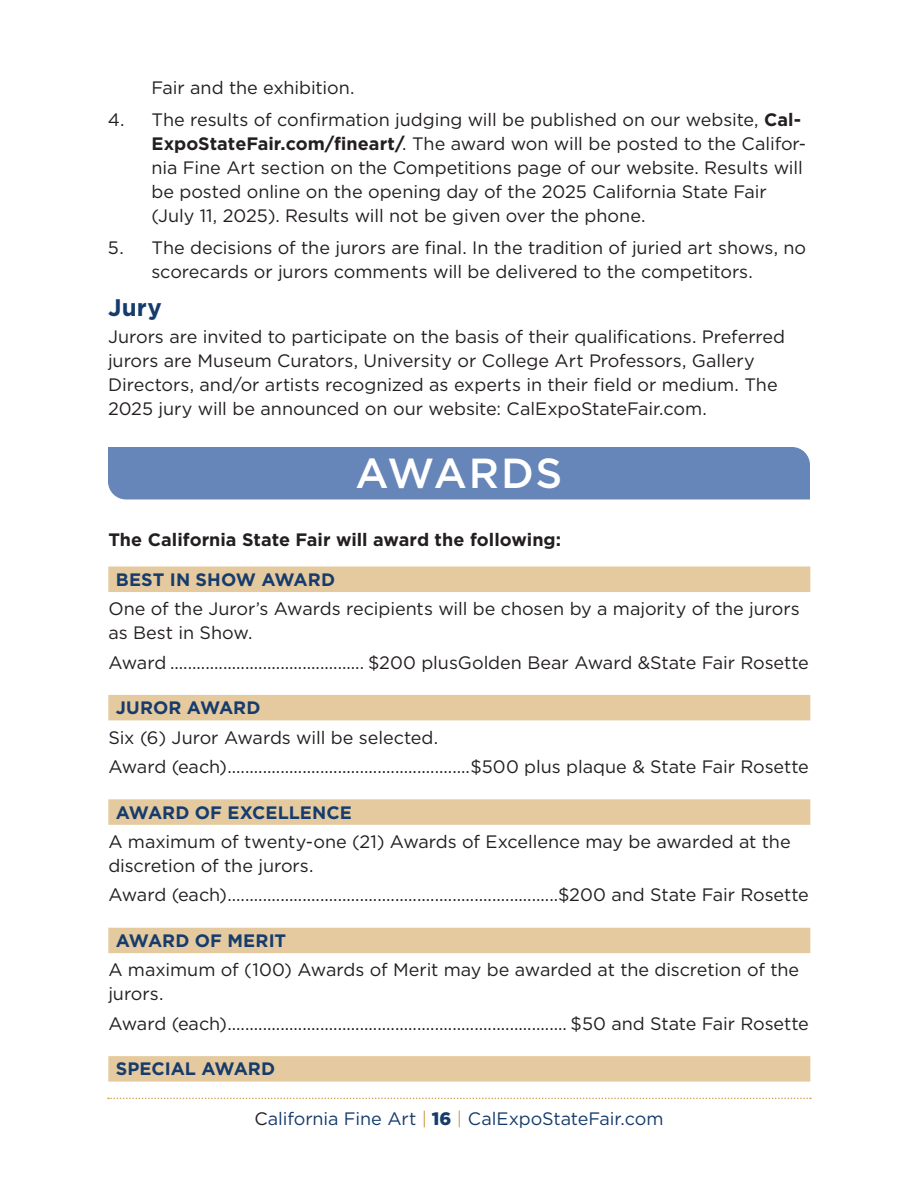
<style>
.page{position:relative;width:918px;height:1188px;background:#fff}
.page>*{position:absolute;margin:0;border:0;box-sizing:border-box;transform-origin:0 0}
.t1{font:500 42px "Gotham";letter-spacing:.035em;color:#fff}
.t2{font:700 24px "Gotham";color:#163c6d}
.t3{font:18px/24px "Gotham";letter-spacing:-.005em;color:#231f20}
.t4{font:700 18px "Gotham";color:#163c6d}
.t5{font:700 18px "Gotham";color:#231f20}
.t6{font:18px "Gotham";letter-spacing:-.005em;color:#163c6d}
.s1{font-weight:700}
.s2{color:#231f20}
.s3{color:#cfa052}
.s4{font-weight:900}
</style>
<div class="page">
<svg style="left:108px;top:1098px;width:703px;height:1px"></svg>
<div style="left:108px;top:447px;width:702px;height:52px;background:#6685b8"></div>
<div style="left:108px;top:567px;width:702px;height:25px;background:#e6ca9f"></div>
<div style="left:108px;top:695px;width:702px;height:25px;background:#e6ca9f"></div>
<div style="left:108px;top:799px;width:702px;height:26px;background:#e6ca9f"></div>
<div style="left:108px;top:928px;width:702px;height:25px;background:#e6ca9f"></div>
<div style="left:108px;top:1056px;width:702px;height:26px;background:#e6ca9f"></div>
<p class="t3" style="left:152px;top:75px;width:204px">Fair and the exhibition.</p>
<p class="t3" style="left:152px;top:108px;width:656px;text-indent:-44px">4. The results of confirmation judging will be published on our website, <span class="s1">Cal-ExpoStateFair.com/fineart/</span>. The award won will be posted to the Califor&shy;nia Fine Art section on the Competitions page of our website. Results will be posted online on the opening day of the 2025 California State Fair (July 11, 2025). Results will not be given over the phone.</p>
<p class="t3" style="left:108px;top:236px;width:700px;text-align:center">5. The decisions of the jurors are final. In the tradition of juried art shows, no scorecards or jurors comments will be delivered to the competitors.</p>
<h2 class="t2" style="left:108px;top:292px;width:55px">Jury</h2>
<p class="t3" style="left:108px;top:324px;width:679px">Jurors are invited to participate on the basis of their qualifications. Preferred jurors are Museum Curators, University or College Art Professors, Gallery Directors, and/or artists recognized as experts in their field or medium. The 2025 jury will be announced on our website: CalExpoStateFair.com.</p>
<h1 class="t1" style="left:356px;top:446px;width:208px">AWARDS</h1>
<p class="t5" style="left:108px;top:527px;width:454px">The California State Fair will award the following:</p>
<p class="t4" style="left:116px;top:568px;width:221px">BEST IN SHOW AWARD</p>
<p class="t3" style="left:108px;top:597px;width:693px">One of the Juror’s Awards recipients will be chosen by a majority of the jurors as Best in Show.</p>
<p class="t3" style="left:108px;top:650px;width:702px">Award ............................................ $200 plusGolden Bear Award &amp;State Fair Rosette</p>
<p class="t4" style="left:116px;top:696px;width:146px">JUROR AWARD</p>
<p class="t3" style="left:108px;top:722px;width:702px;line-height:29.4px">Six (6) Juror Awards will be selected.<br>Award (each).......................................................$500 plus plaque &amp; State Fair Rosette</p>
<p class="t4" style="left:116px;top:800px;width:237px">AWARD OF EXCELLENCE</p>
<p class="t3" style="left:108px;top:829px;width:684px">A maximum of twenty-one (21) Awards of Excellence may be awarded at the discretion of the jurors.</p>
<p class="t3" style="left:108px;top:883px;width:702px">Award (each)...........................................................................$200 and State Fair Rosette</p>
<p class="t4" style="left:116px;top:929px;width:172px">AWARD OF MERIT</p>
<p class="t3" style="left:108px;top:958px;width:692px">A maximum of (100) Awards of Merit may be awarded at the discretion of the jurors.</p>
<p class="t3" style="left:108px;top:1011px;width:702px">Award (each)............................................................................. $50 and State Fair Rosette</p>
<p class="t4" style="left:116px;top:1057px;width:161px">SPECIAL AWARD</p>
<p class="t6" style="left:254px;top:1109px;width:411px"><span class="s2">C</span>alifornia Fine Art <span class="s3">|</span> <span class="s4">16</span> <span class="s3">|</span> CalExpoStateFair.com</p>
</div>
